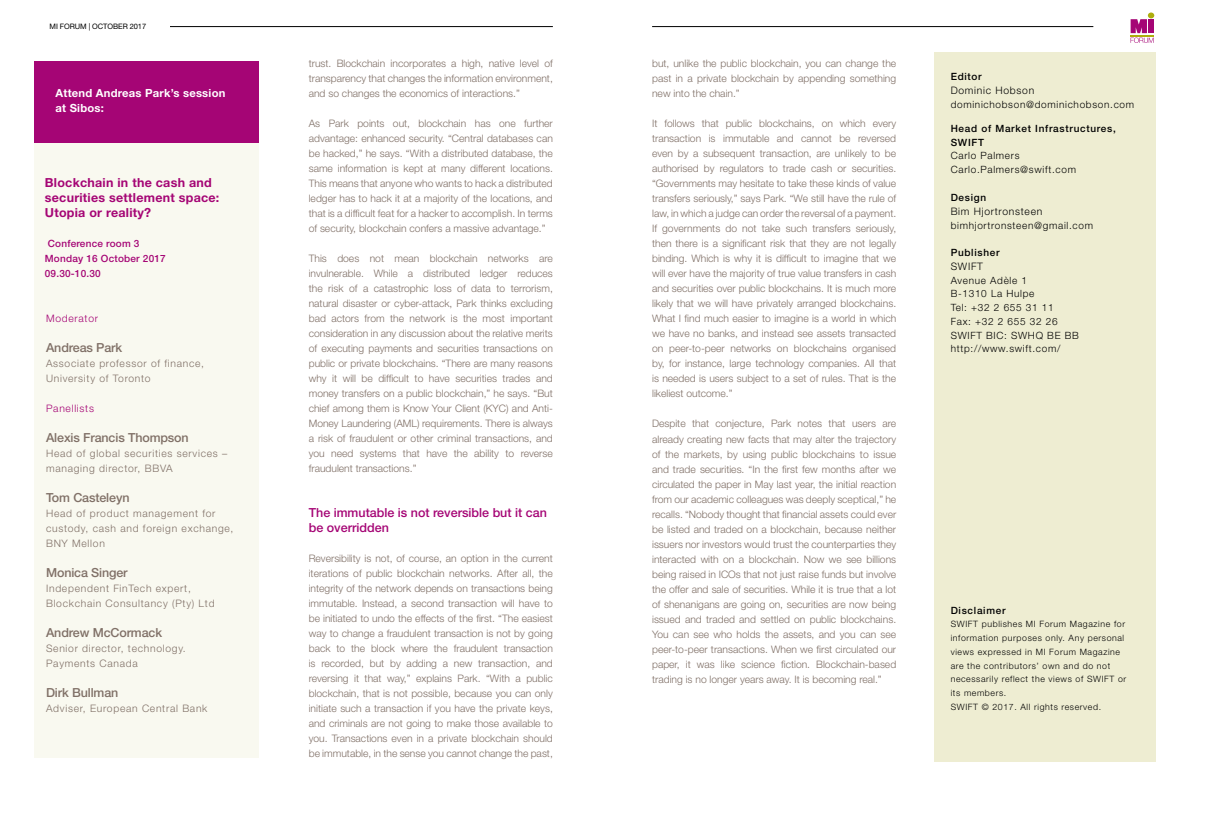
<style>
.page{position:relative;width:1205px;height:815px;background:#fff}
.page>*{position:absolute;margin:0;border:0;box-sizing:border-box;transform-origin:0 0}
.t1{font:500 12.5px "Helvetica Neue LT Std";letter-spacing:-.01em;color:#807067}
.t2{font:700 12.5px/15px "Helvetica Neue LT Std";letter-spacing:.02em;color:#a50575}
.t3{font:500 12.5px/15px "Helvetica Neue LT Std";color:#a50575}
.t4{font:700 11.25px/15px "Helvetica Neue LT Std";letter-spacing:.02em;color:#fff}
.t5{font:300 10.25px/15px "Helvetica Neue LT Std";color:#807067;text-align:justify}
.t6{font:300 10.25px/15px "Helvetica Neue LT Std";letter-spacing:.07em;color:#807067}
.t7{font:300 10.25px "Helvetica Neue LT Std";letter-spacing:.07em;color:#000}
.t8{font:300 10.25px "Helvetica Neue LT Std";letter-spacing:.07em;color:#a50575}
.t9{font:300 10px/13.8px "Helvetica Neue LT Std";letter-spacing:.07em;color:#000}
.t10{font:500 10px/13.8px "Helvetica Neue LT Std";letter-spacing:.07em;color:#000}
.t11{font:500 10px/15px "Helvetica Neue LT Std";letter-spacing:.02em;color:#a50575}
.t12{font:300 8.75px/13.8px "Helvetica Neue LT Std";letter-spacing:.07em;color:#000}
.t13{font:7.5px "Helvetica Neue LT Std";letter-spacing:-.01em;color:#000}
</style>
<div class="page">
<div style="left:34px;top:136px;width:225px;height:621px;background:#f9f9f0"></div>
<div style="left:34px;top:61px;width:225px;height:81px;background:#a50575"></div>
<div style="left:934px;top:53px;width:221px;height:709px;background:#eeedd2"></div>
<hr style="left:170px;top:26px;width:383px;height:1px;background:#000">
<hr style="left:652px;top:26px;width:441px;height:1px;background:#000">
<svg style="left:1130px;top:13px;width:24px;height:30px"></svg>
<div style="left:1148px;top:19px;width:6px;height:14px;background:#a50575"></div>
<p class="t13" style="left:50px;top:22px;width:98px">MI FORUM | OCTOBER 2017</p>
<p class="t4" style="left:56px;top:86px;width:171px">Attend Andreas Park’s session at Sibos:</p>
<p class="t2" style="left:45px;top:175px;width:176px">Blockchain in the cash and securities settlement space:<br>Utopia or reality?</p>
<p class="t11" style="left:45px;top:236px;width:122px">Conference room 3<br>Monday 16 October 2017<br>09.30-10.30</p>
<p class="t8" style="left:46px;top:312px;width:54px">Moderator</p>
<p class="t1" style="left:46px;top:340px;width:78px">Andreas Park</p>
<p class="t6" style="left:46px;top:356px;width:160px">Associate professor of finance,<br>University of Toronto</p>
<p class="t8" style="left:46px;top:402px;width:49px">Panellists</p>
<p class="t1" style="left:46px;top:430px;width:144px">Alexis Francis Thompson</p>
<p class="t6" style="left:46px;top:446px;width:183px">Head of global securities services – managing director, BBVA</p>
<p class="t1" style="left:46px;top:490px;width:85px">Tom Casteleyn</p>
<p class="t6" style="left:46px;top:506px;width:189px">Head of product management for custody, cash and foreign exchange,<br>BNY Mellon</p>
<p class="t1" style="left:46px;top:565px;width:83px">Monica Singer</p>
<p class="t6" style="left:46px;top:581px;width:170px">Independent FinTech expert,<br>Blockchain Consultancy (Pty) Ltd</p>
<p class="t1" style="left:46px;top:625px;width:117px">Andrew McCormack</p>
<p class="t6" style="left:46px;top:641px;width:141px">Senior director, technology.<br>Payments Canada</p>
<p class="t1" style="left:46px;top:685px;width:74px">Dirk Bullman</p>
<p class="t6" style="left:46px;top:701px;width:163px">Adviser, European Central Bank</p>
<p class="t5" style="left:309px;top:56px;width:246px">trust. Blockchain incorporates a high, native level of transparency that changes the information environment, and so changes the economics of interactions.”</p>
<p class="t5" style="left:309px;top:116px;width:246px">As Park points out, blockchain has one further advantage: enhanced security. “Central databases can be hacked,” he says. “With a distributed database, the same information is kept at many different locations.<br>This means that anyone who wants to hack a distributed ledger has to hack it at a majority of the locations, and that is a difficult feat for a hacker to accomplish. In terms of security, blockchain confers a massive advantage.”</p>
<p class="t5" style="left:309px;top:251px;width:246px">This does not mean blockchain networks are invulnerable. While a distributed ledger reduces the risk of a catastrophic loss of data to terrorism, natural disaster or cyber-attack, Park thinks excluding bad actors from the network is the most important consideration in any discussion about the relative merits of executing payments and securities transactions on public or private blockchains. “There are many reasons why it will be difficult to have securities trades and money transfers on a public blockchain,” he says. “But chief among them is Know Your Client (KYC) and Anti-Money Laundering (AML) requirements. There is always a risk of fraudulent or other criminal transactions, and you need systems that have the ability to reverse fraudulent transactions.”</p>
<p class="t3" style="left:309px;top:505px;width:240px">The immutable is not reversible but it can be overridden</p>
<p class="t5" style="left:309px;top:551px;width:246px">Reversibility is not, of course, an option in the current iterations of public blockchain networks. After all, the integrity of the network depends on transactions being immutable. Instead, a second transaction will have to be initiated to undo the effects of the first. “The easiest way to change a fraudulent transaction is not by going back to the block where the fraudulent transaction is recorded, but by adding a new transaction, and reversing it that way,” explains Park. “With a public blockchain, that is not possible, because you can only initiate such a transaction if you have the private keys, and criminals are not going to make those available to you. Transactions even in a private blockchain should be immutable, in the sense you cannot change the past,</p>
<p class="t5" style="left:652px;top:56px;width:246px">but, unlike the public blockchain, you can change the past in a private blockchain by appending something new into the chain.”</p>
<p class="t5" style="left:652px;top:116px;width:246px">It follows that public blockchains, on which every transaction is immutable and cannot be reversed even by a subsequent transaction, are unlikely to be authorised by regulators to trade cash or securities. “Governments may hesitate to take these kinds of value transfers seriously,” says Park. “We still have the rule of law, in which a judge can order the reversal of a payment.<br>If governments do not take such transfers seriously, then there is a significant risk that they are not legally binding. Which is why it is difficult to imagine that we will ever have the majority of true value transfers in cash and securities over public blockchains. It is much more likely that we will have privately arranged blockchains.<br>What I find much easier to imagine is a world in which we have no banks, and instead see assets transacted on peer-to-peer networks on blockchains organised by, for instance, large technology companies. All that is needed is users subject to a set of rules. That is the likeliest outcome.”</p>
<p class="t5" style="left:652px;top:416px;width:246px">Despite that conjecture, Park notes that users are already creating new facts that may alter the trajectory of the markets, by using public blockchains to issue and trade securities. “In the first few months after we circulated the paper in May last year, the initial reaction from our academic colleagues was deeply sceptical,” he recalls. “Nobody thought that financial assets could ever be listed and traded on a blockchain, because neither issuers nor investors would trust the counterparties they interacted with on a blockchain. Now we see billions being raised in ICOs that not just raise funds but involve the offer and sale of securities. While it is true that a lot of shenanigans are going on, securities are now being issued and traded and settled on public blockchains.<br>You can see who holds the assets, and you can see peer-to-peer transactions. When we first circulated our paper, it was like science fiction. Blockchain-based trading is no longer years away. It is becoming real.”</p>
<p class="t10" style="left:950px;top:70px;width:33px">Editor</p>
<p class="t7" style="left:950px;top:84px;width:85px">Dominic Hobson</p>
<p class="t9" style="left:950px;top:97px;width:185px">dominichobson@dominichobson.com</p>
<p class="t10" style="left:950px;top:121px;width:167px">Head of Market Infrastructures,<br>SWIFT</p>
<p class="t9" style="left:950px;top:149px;width:127px">Carlo Palmers<br>Carlo.Palmers@swift.com</p>
<p class="t10" style="left:950px;top:191px;width:37px">Design</p>
<p class="t7" style="left:950px;top:205px;width:93px">Bim Hjortronsteen</p>
<p class="t9" style="left:950px;top:218px;width:144px">bimhjortronsteen@gmail.com</p>
<p class="t10" style="left:950px;top:246px;width:50px">Publisher</p>
<p class="t7" style="left:950px;top:260px;width:34px">SWIFT</p>
<p class="t9" style="left:950px;top:273px;width:130px">Avenue Adèle 1<br>B-1310 La Hulpe<br>Tel: +32 2 655 31 11<br>Fax: +32 2 655 32 26<br>SWIFT BIC: SWHQ BE BB http://www.swift.com/</p>
<p class="t10" style="left:950px;top:603px;width:56px">Disclaimer</p>
<p class="t12" style="left:950px;top:617px;width:177px">SWIFT publishes MI Forum Magazine for information purposes only. Any personal views expressed in MI Forum Magazine are the contributors’ own and do not necessarily reflect the views of SWIFT or its members.<br>SWIFT © 2017. All rights reserved.</p>
</div>
